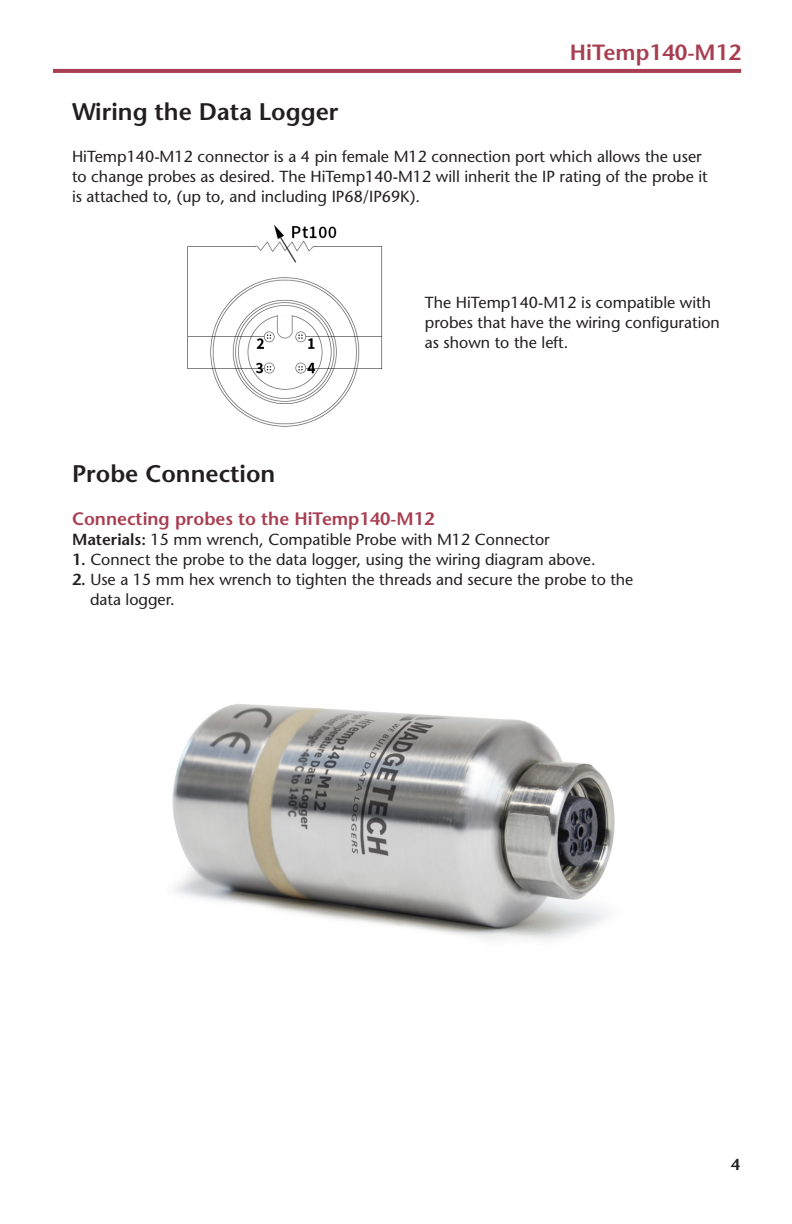
<style>
.page{position:relative;width:792px;height:1224px;background:#fff}
.page>*{position:absolute;margin:0;border:0;box-sizing:border-box;transform-origin:0 0}
.t1{font:600 24px "Stone Sans";color:#231f20}
.t2{font:600 22px "Stone Sans";color:#a83e51}
.t3{font:600 18px "Stone Sans";color:#a83e51}
.t4{font:16px/20px "Stone Sans";color:#231f20}
.t5{font:600 16px "Stone Sans";color:#231f20}
.s1{font-weight:600}
</style>
<div class="page">
<svg style="left:53px;top:69px;width:688px;height:4px;background:#a94154"></svg>
<img style="left:187px;top:224px;width:196px;height:203px">
<img style="left:172px;top:704px;width:443px;height:236px">
<h2 class="t2" style="left:570px;top:39px;width:173px">HiTemp140-M12</h2>
<p class="t1" style="left:72px;top:98px;width:268px">Wiring the Data Logger</p>
<p class="t4" style="left:72px;top:147px;width:637px">HiTemp140-M12 connector is a 4 pin female M12 connection port which allows the user to change probes as desired. The HiTemp140-M12 will inherit the IP rating of the probe it is attached to, (up to, and including IP68/IP69K).</p>
<p class="t4" style="left:425px;top:292px;width:297px">The HiTemp140-M12 is compatible with probes that have the wiring configuration as shown to the left.</p>
<p class="t1" style="left:72px;top:459px;width:205px">Probe Connection</p>
<p class="t3" style="left:72px;top:508px;width:364px">Connecting probes to the HiTemp140-M12</p>
<p class="t4" style="left:72px;top:530px;width:479px"><span class="s1">Materials:</span> 15 mm wrench, Compatible Probe with M12 Connector</p>
<p class="t4" style="left:72px;top:550px;width:525px"><span class="s1">1.</span> Connect the probe to the data logger, using the wiring diagram above.</p>
<p class="t4" style="left:90px;top:570px;width:545px;text-indent:-18px"><span class="s1">2.</span> Use a 15 mm hex wrench to tighten the threads and secure the probe to the data logger.</p>
<p class="t5" style="left:731px;top:1155px;width:11px">4</p>
</div>
